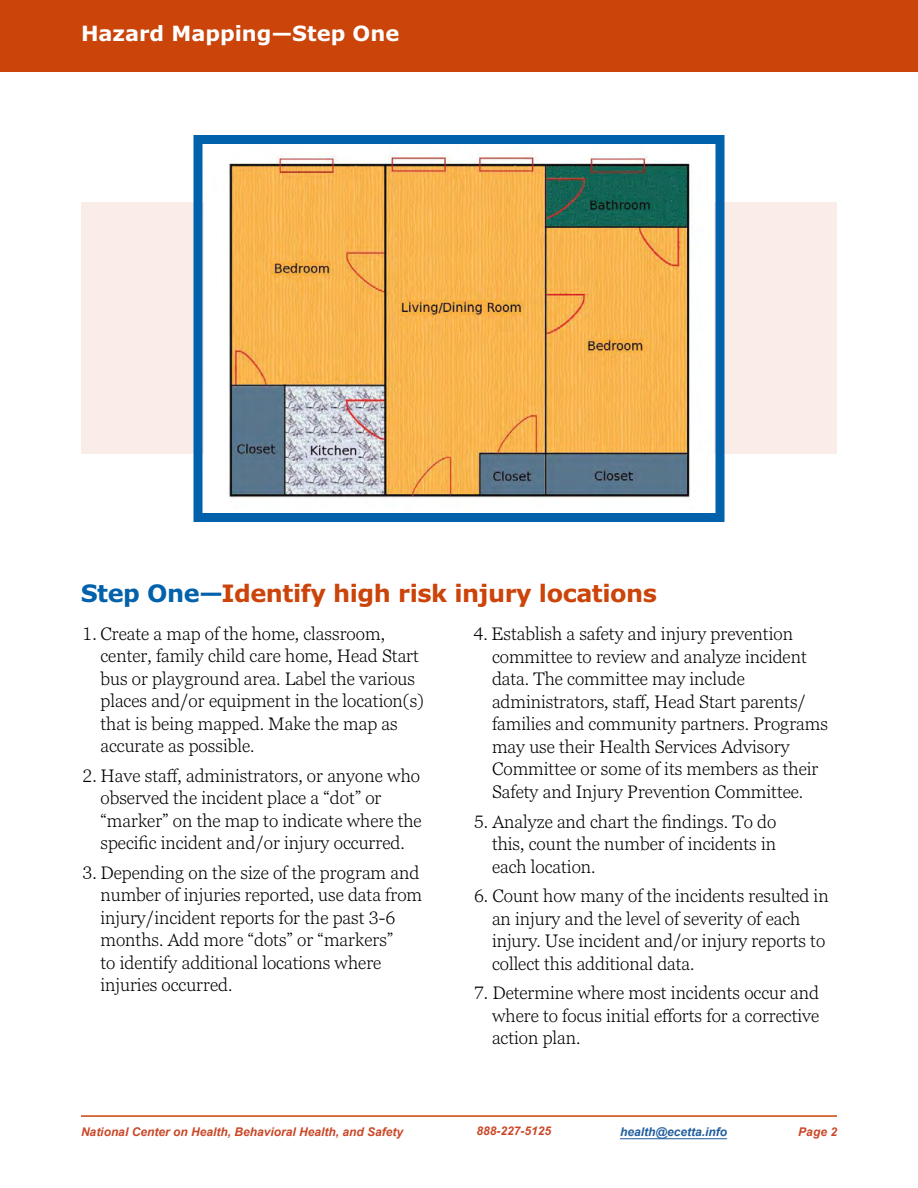
<style>
.page{position:relative;width:918px;height:1188px;background:#fff}
.page>*{position:absolute;margin:0;border:0;box-sizing:border-box;transform-origin:0 0}
.t1{font:700 24px "Verdana Pro";letter-spacing:-.02em;color:#cb440a}
.t2{font:700 21px "Verdana Pro";color:#fff}
.t3{font:300 18px/22.5px "Georgia Pro";color:#000}
.t4{font:italic 700 12px "Arial";color:#ca4828}
.t5{font:italic 700 12px "Arial";color:#215e9e}
.s1{color:#0161aa}
</style>
<div class="page">
<div style="left:81px;top:202px;width:756px;height:252px;background:#faece7"></div>
<hr style="left:81px;top:1115px;width:756px;height:2px;background:#cb440a">
<div style="left:0;top:0;width:918px;height:72px;background:#cb440a"></div>
<img style="left:205px;top:154px;width:508px;height:345px">
<div style="left:194px;top:135px;width:530px;height:387px;border:9px solid #0161aa"></div>
<hr style="left:620px;top:1138px;width:107px;height:1px;background:#215e9e">
<p class="t2" style="left:81px;top:20px;width:320px">Hazard Mapping—Step One</p>
<h2 class="t1" style="left:81px;top:578px;width:578px"><span class="s1">Step One—</span>Identify high risk injury locations</h2>
<p class="t3" style="left:100px;top:623px;width:325px;text-indent:-18px">1. Create a map of the home, classroom, center, family child care home, Head Start bus or playground area. Label the various places and/or equipment in the location(s) that is being mapped. Make the map as accurate as possible.</p>
<p class="t3" style="left:100px;top:765px;width:323px;text-indent:-18px">2. Have staff, administrators, or anyone who observed the incident place a “dot” or “marker” on the map to indicate where the specific incident and/or injury occurred.</p>
<p class="t3" style="left:100px;top:862px;width:323px;text-indent:-18px">3. Depending on the size of the program and number of injuries reported, use data from injury/incident reports for the past 3-6 months. Add more “dots” or “markers”<br>to identify additional locations where injuries occurred.</p>
<p class="t3" style="left:492px;top:623px;width:338px;text-indent:-18px">4. Establish a safety and injury prevention committee to review and analyze incident data. The committee may include administrators, staff, Head Start parents/ families and community partners. Programs may use their Health Services Advisory Committee or some of its members as their Safety and Injury Prevention Committee.</p>
<p class="t3" style="left:492px;top:811px;width:286px;text-align:justify;text-indent:-18px">5. Analyze and chart the findings. To do this, count the number of incidents in each location.</p>
<p class="t3" style="left:492px;top:885px;width:338px;text-indent:-18px">6. Count how many of the incidents resulted in an injury and the level of severity of each injury. Use incident and/or injury reports to collect this additional data.</p>
<p class="t3" style="left:492px;top:982px;width:329px;text-align:justify;text-indent:-18px">7. Determine where most incidents occur and where to focus initial efforts for a corrective action plan.</p>
<p class="t4" style="left:81px;top:1124px;width:324px">National Center on Health, Behavioral Health, and Safety</p>
<p class="t4" style="left:476px;top:1123px;width:76px">888-227-5125</p>
<p class="t5" style="left:620px;top:1124px;width:109px">health@ecetta.info</p>
<p class="t4" style="left:798px;top:1124px;width:40px">Page 2</p>
</div>
